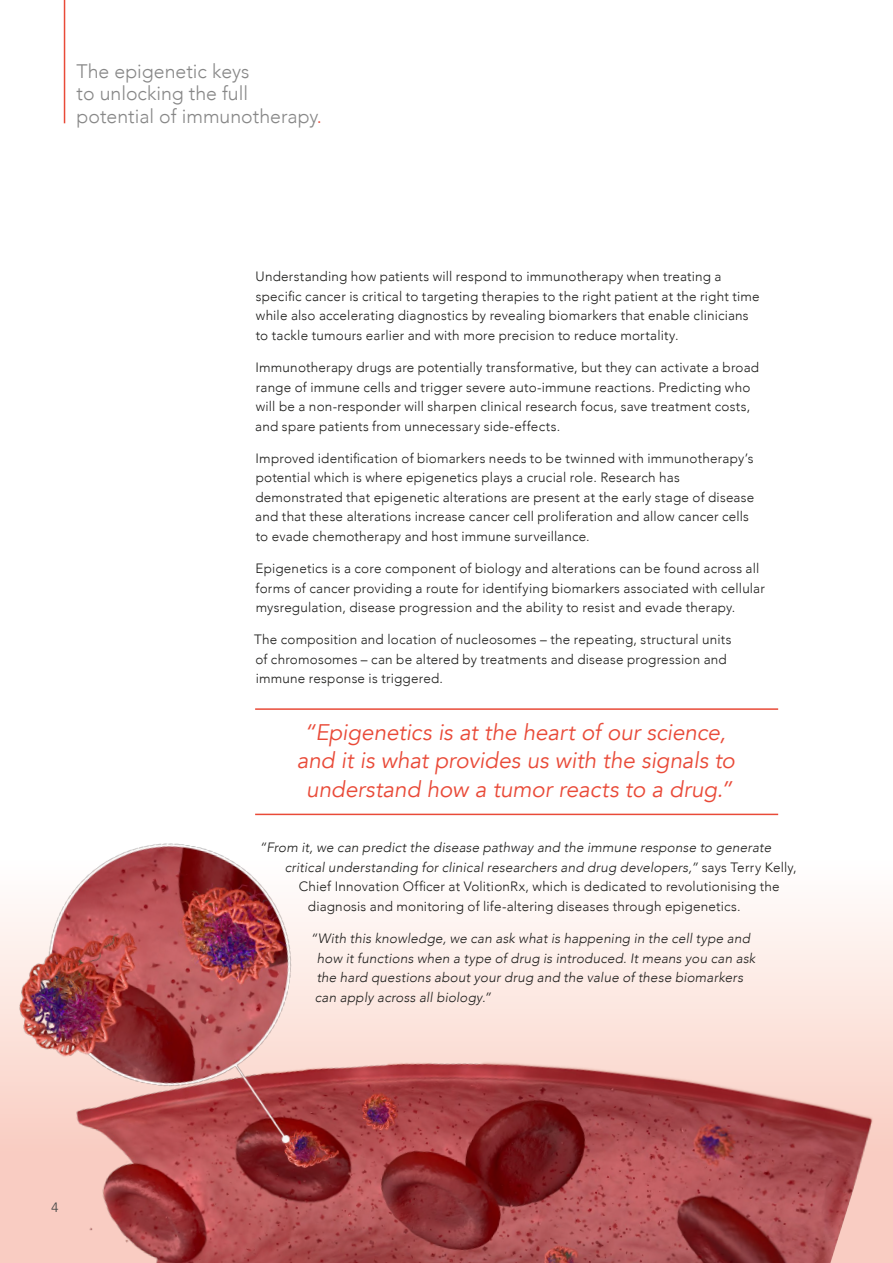
<style>
.page{position:relative;width:893px;height:1263px;background:#fff}
.page>*{position:absolute;margin:0;border:0;box-sizing:border-box;transform-origin:0 0}
.t1{font:italic 22.5px/28.5px "Avenir";letter-spacing:-.005em;color:#e94a38;text-align:center}
.t2{font:300 19.5px/22.5px "Avenir";color:#878787}
.t3{font:300 13.5px/19.5px "Avenir";letter-spacing:.015em;color:#1d1d1b}
.t4{font:italic 300 13.5px/19.5px "Avenir";letter-spacing:.015em;color:#1d1d1b}
.t5{font:13.5px "Avenir";color:#4a4a49}
.s1{color:#e94a38}
.s2{font-style:normal}
</style>
<div class="page">
<img style="left:0;top:843px;width:893px;height:420px">
<hr style="left:255px;top:708px;width:523px;height:2px;background:#e94a38">
<hr style="left:255px;top:814px;width:523px;height:1px;background:#e94a38">
<hr style="left:64px;top:0;width:1px;height:123px;background:#e94a38">
<h2 class="t2" style="left:77px;top:60px;width:247px">The epigenetic keys<br>to unlocking the full potential of immunotherapy<span class="s1">.</span></h2>
<p class="t3" style="left:256px;top:267px;width:505px">Understanding how patients will respond to immunotherapy when treating a specific cancer is critical to targeting therapies to the right patient at the right time while also accelerating diagnostics by revealing biomarkers that enable clinicians to tackle tumours earlier and with more precision to reduce mortality.</p>
<p class="t3" style="left:255px;top:358px;width:505px">Immunotherapy drugs are potentially transformative, but they can activate a broad range of immune cells and trigger severe auto-immune reactions. Predicting who will be a non-responder will sharpen clinical research focus, save treatment costs, and spare patients from unnecessary side-effects.</p>
<p class="t3" style="left:255px;top:448px;width:501px">Improved identification of biomarkers needs to be twinned with immunotherapy’s potential which is where epigenetics plays a crucial role. Research has demonstrated that epigenetic alterations are present at the early stage of disease and that these alterations increase cancer cell proliferation and allow cancer cells to evade chemotherapy and host immune surveillance.</p>
<p class="t3" style="left:256px;top:559px;width:511px">Epigenetics is a core component of biology and alterations can be found across all forms of cancer providing a route for identifying biomarkers associated with cellular mysregulation, disease progression and the ability to resist and evade therapy.</p>
<p class="t3" style="left:254px;top:630px;width:479px">The composition and location of nucleosomes – the repeating, structural units of chromosomes – can be altered by treatments and disease progression and immune response is triggered.</p>
<h1 class="t1" style="left:297px;top:718px;width:440px">“Epigenetics is at the heart of our science, and it is what provides us with the signals to understand how a tumor reacts to a drug.”</h1>
<p class="t4" style="left:259px;top:838px;width:513px">“From it, we can predict the disease pathway and the immune response to generate</p>
<p class="t4" style="left:285px;top:857px;width:513px">critical understanding for clinical researchers and drug developers,” <span class="s2">says Terry Kelly,</span></p>
<p class="t3" style="left:299px;top:877px;width:482px">Chief Innovation Officer at VolitionRx, which is dedicated to revolutionising the</p>
<p class="t3" style="left:308px;top:896px;width:434px">diagnosis and monitoring of life-altering diseases through epigenetics.</p>
<p class="t4" style="left:315px;top:929px;width:442px;text-indent:-4px">“With this knowledge, we can ask what is happening in the cell type and how it functions when a type of drug is introduced. It means you can ask the hard questions about your drug and the value of these biomarkers can apply across all biology.”</p>
<p class="t5" style="left:51px;top:1199px;width:9px">4</p>
</div>
